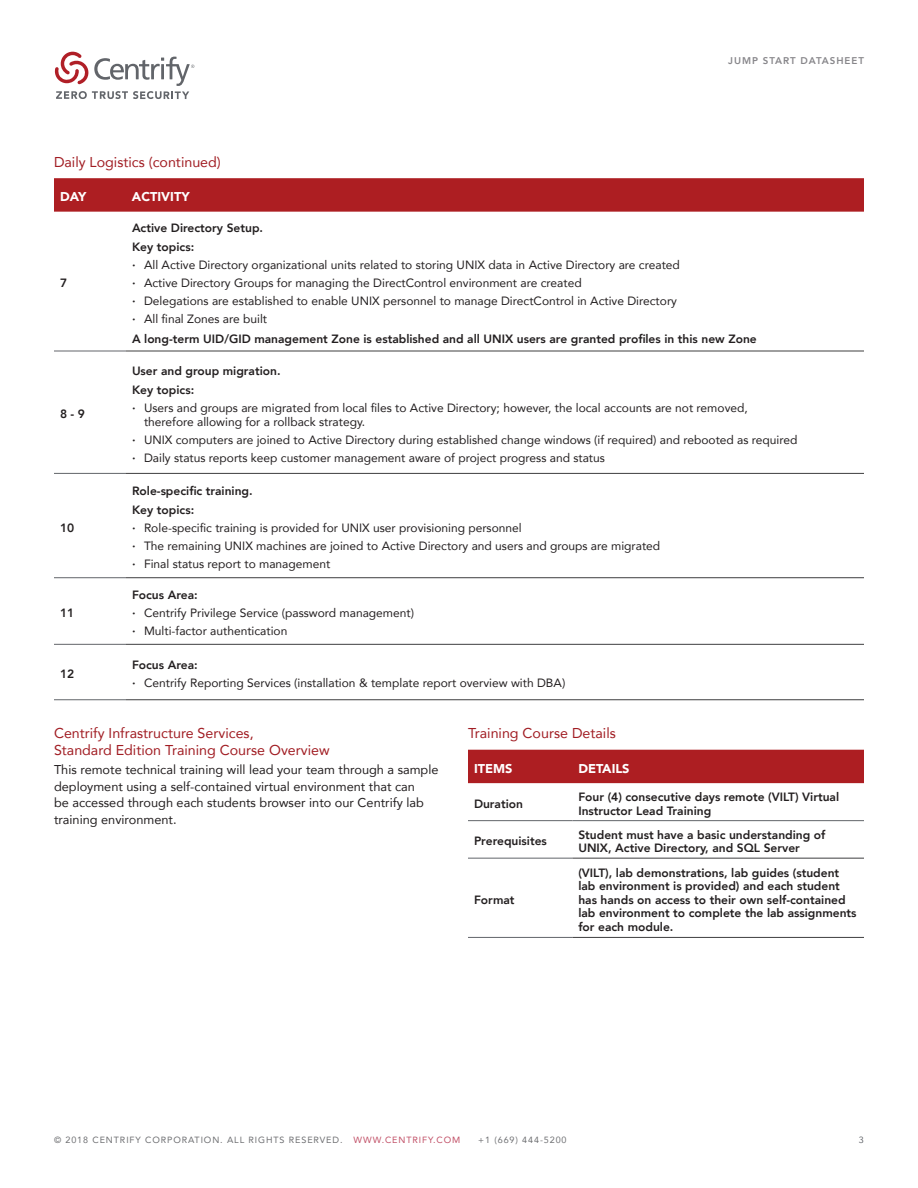
<style>
.page{position:relative;width:918px;height:1188px;background:#fff}
.page>*{position:absolute;margin:0;border:0;box-sizing:border-box;transform-origin:0 0}
.t1{font:14.25px/16.5px "Avenir";color:#a11d23}
.t2{font:12.75px/16.5px "Avenir";color:#231f20}
.t3{font:900 12.75px "Avenir";color:#fff}
.t4{font:12px/18px "Avenir";color:#231f20}
.t5{font:800 12px/13.5px "Avenir";color:#231f20}
.t6{font:800 9.75px "Avenir";letter-spacing:.1em;color:#87868a}
.t7{font:9px "Avenir";letter-spacing:.1em;color:#6c6d70}
.t8{font:9px "Avenir";color:#62656a}
.s1{font-weight:800}
.s2{color:#c04d64}
</style>
<div class="page">
<svg style="left:55px;top:52px;width:139px;height:47px"></svg>
<div style="left:468px;top:750px;width:396px;height:33px;background:#ad1e22"></div>
<hr style="left:468px;top:858px;width:104px;height:1px;background:#62656a">
<hr style="left:468px;top:937px;width:104px;height:1px;background:#62656a">
<hr style="left:572px;top:858px;width:292px;height:1px;background:#3e3e3f">
<hr style="left:572px;top:937px;width:292px;height:1px;background:#3e3e3f">
<hr style="left:468px;top:820px;width:104px;height:1px;background:#62656a">
<hr style="left:572px;top:820px;width:292px;height:1px;background:#62656a">
<div style="left:54px;top:178px;width:810px;height:34px;background:#ad1e22"></div>
<hr style="left:54px;top:351px;width:72px;height:1px;background:#62656a">
<hr style="left:54px;top:473px;width:72px;height:1px;background:#62656a">
<hr style="left:54px;top:577px;width:72px;height:1px;background:#62656a">
<hr style="left:54px;top:644px;width:72px;height:1px;background:#62656a">
<hr style="left:54px;top:699px;width:72px;height:1px;background:#62656a">
<hr style="left:126px;top:351px;width:738px;height:1px;background:#3e3e3f">
<hr style="left:126px;top:473px;width:738px;height:1px;background:#3e3e3f">
<hr style="left:126px;top:577px;width:738px;height:1px;background:#3e3e3f">
<hr style="left:126px;top:644px;width:738px;height:1px;background:#3e3e3f">
<hr style="left:126px;top:699px;width:738px;height:1px;background:#3e3e3f">
<p class="t1" style="left:54px;top:154px;width:168px">Daily Logistics (continued)</p>
<p class="t3" style="left:60px;top:186px;width:28px">DAY</p>
<p class="t3" style="left:132px;top:186px;width:59px">ACTIVITY</p>
<p class="t6" style="left:728px;top:53px;width:137px">JUMP START DATASHEET</p>
<p class="t5" style="left:60px;top:276px;width:9px">7</p>
<p class="t5" style="left:60px;top:407px;width:27px">8 - 9</p>
<p class="t5" style="left:60px;top:521px;width:16px">10</p>
<p class="t5" style="left:60px;top:606px;width:16px">11</p>
<p class="t5" style="left:132px;top:218px;width:133px;line-height:19.5px">Active Directory Setup.<br>Key topics:</p>
<p class="t4" style="left:132px;top:256px;width:549px"><span class="s1">∙</span> All Active Directory organizational units related to storing UNIX data in Active Directory are created <span class="s1">∙</span> Active Directory Groups for managing the DirectControl environment are created<br><span class="s1">∙</span> Delegations are established to enable UNIX personnel to manage DirectControl in Active Directory <span class="s1">∙</span> All final Zones are built</p>
<p class="t5" style="left:132px;top:332px;width:626px">A long-term UID/GID management Zone is established and all UNIX users are granted profiles in this new Zone</p>
<p class="t5" style="left:132px;top:361px;width:150px;line-height:19.5px">User and group migration.<br>Key topics:</p>
<p class="t4" style="left:144px;top:401px;width:605px;line-height:13.5px;text-indent:-12px"><span class="s1">∙</span> Users and groups are migrated from local files to Active Directory; however, the local accounts are not removed, therefore allowing for a rollback strategy.</p>
<p class="t4" style="left:132px;top:430px;width:667px"><span class="s1">∙</span> UNIX computers are joined to Active Directory during established change windows (if required) and rebooted as required <span class="s1">∙</span> Daily status reports keep customer management aware of project progress and status</p>
<p class="t5" style="left:132px;top:481px;width:122px;line-height:19.5px">Role-specific training.<br>Key topics:</p>
<p class="t4" style="left:132px;top:519px;width:530px"><span class="s1">∙</span> Role-specific training is provided for UNIX user provisioning personnel<br><span class="s1">∙</span> The remaining UNIX machines are joined to Active Directory and users and groups are migrated <span class="s1">∙</span> Final status report to management</p>
<p class="t4" style="left:132px;top:586px;width:284px"><span class="s1">Focus Area:<br>∙</span> Centrify Privilege Service (password management) <span class="s1">∙</span> Multi-factor authentication</p>
<p class="t5" style="left:60px;top:667px;width:16px">12</p>
<p class="t4" style="left:132px;top:656px;width:435px"><span class="s1">Focus Area:<br>∙</span> Centrify Reporting Services (installation &amp; template report overview with DBA)</p>
<p class="t1" style="left:54px;top:725px;width:277px">Centrify Infrastructure Services,<br>Standard Edition Training Course Overview</p>
<p class="t2" style="left:54px;top:761px;width:386px">This remote technical training will lead your team through a sample deployment using a self-contained virtual environment that can<br>be accessed through each students browser into our Centrify lab training environment.</p>
<p class="t1" style="left:468px;top:725px;width:149px">Training Course Details</p>
<p class="t3" style="left:474px;top:757px;width:40px">ITEMS</p>
<p class="t3" style="left:578px;top:757px;width:53px">DETAILS</p>
<p class="t5" style="left:474px;top:797px;width:51px">Duration</p>
<p class="t5" style="left:578px;top:790px;width:262px">Four (4) consecutive days remote (VILT) Virtual<br>Instructor Lead Training</p>
<p class="t5" style="left:474px;top:835px;width:74px">Prerequisites</p>
<p class="t5" style="left:578px;top:828px;width:249px">Student must have a basic understanding of<br>UNIX, Active Directory, and SQL Server</p>
<p class="t5" style="left:474px;top:893px;width:42px">Format</p>
<p class="t5" style="left:578px;top:866px;width:280px">(VILT), lab demonstrations, lab guides (student lab environment is provided) and each student has hands on access to their own self-contained lab environment to complete the lab assignments for each module.</p>
<p class="t7" style="left:54px;top:1133px;width:408px">© 2018 CENTRIFY CORPORATION. ALL RIGHTS RESERVED. <span class="s2">WWW.CENTRIFY.COM</span></p>
<p class="t7" style="left:478px;top:1133px;width:90px">+1 (669) 444-5200</p>
<p class="t8" style="left:859px;top:1133px;width:7px">3</p>
</div>
